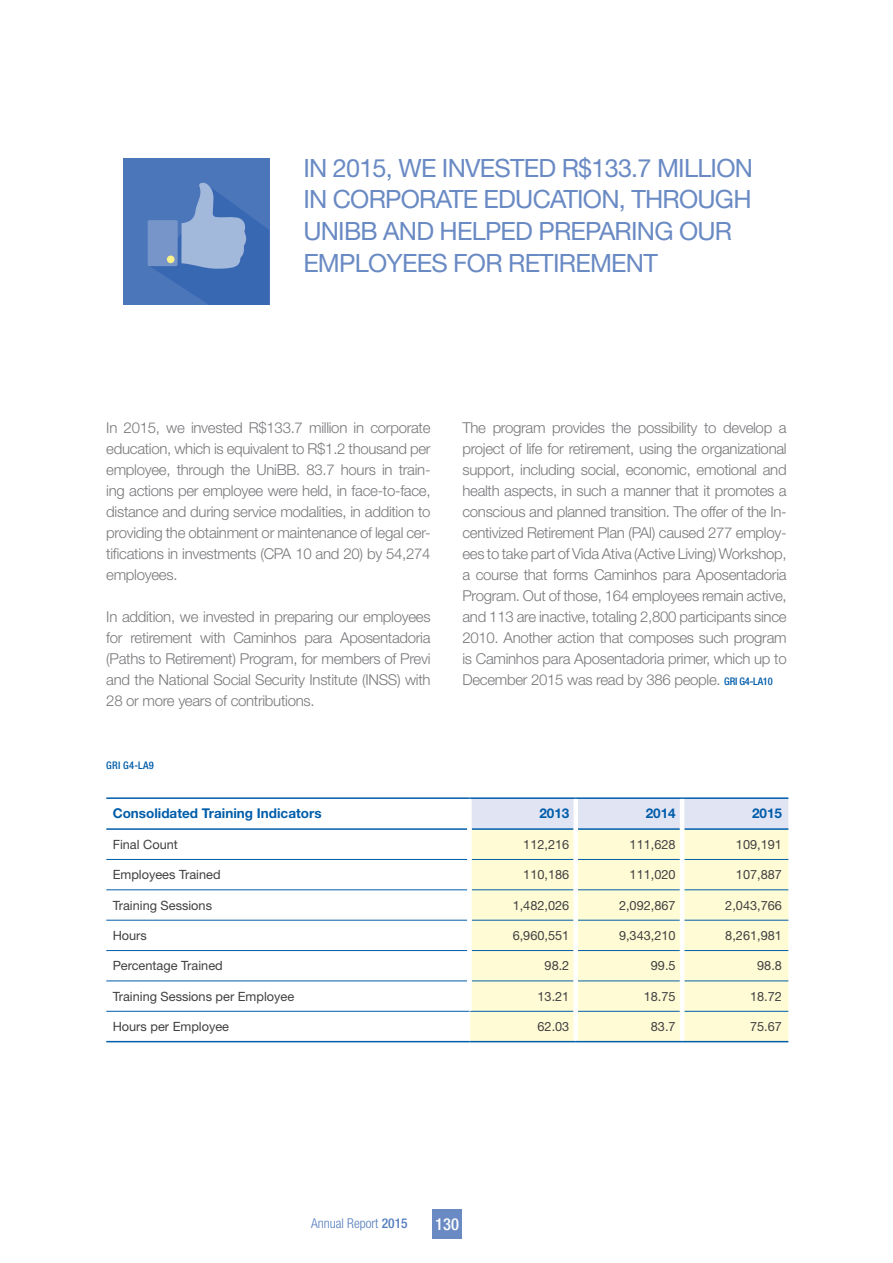
<style>
.page{position:relative;width:893px;height:1263px;background:#fff}
.page>*{position:absolute;margin:0;border:0;box-sizing:border-box;transform-origin:0 0}
.t1{font:25.2px/31.5px "Helvetica Neue LT Std";letter-spacing:-.03em;color:#6a8ac4}
.t2{font:500 condensed 16.5px "Helvetica Neue LT Std";color:#fff}
.t3{font:300 15px/21px "Helvetica Neue LT Std";letter-spacing:-.02em;color:#77787b;text-align:justify}
.t4{font:700 13.5px "Helvetica Neue LT Std";color:#005daa}
.t5{font:300 condensed 13.5px "Helvetica Neue LT Std";color:#547dbd}
.t6{font:12.75px "Helvetica Neue LT Std";color:#414042}
.t7{font:500 condensed 10.5px "Helvetica Neue LT Std";letter-spacing:.02em;color:#005daa}
.s1{font-weight:500;font-stretch:condensed;font-size:10.5px;color:#005daa}
.s2{font-weight:500}
</style>
<div class="page">
<div style="left:432px;top:1209px;width:30px;height:29px;background:#6a8ac4"></div>
<div style="left:472px;top:799px;width:316px;height:29px;background:#e0e4f3"></div>
<div style="left:470px;top:830px;width:318px;height:211px;background:#fffcd5"></div>
<hr style="left:106px;top:859px;width:361px;height:1px;background:#005daa">
<hr style="left:472px;top:859px;width:101px;height:1px;background:#005daa">
<hr style="left:578px;top:859px;width:102px;height:1px;background:#005daa">
<hr style="left:684px;top:859px;width:104px;height:1px;background:#005daa">
<hr style="left:106px;top:889px;width:361px;height:1px;background:#005daa">
<hr style="left:472px;top:889px;width:101px;height:1px;background:#005daa">
<hr style="left:578px;top:889px;width:102px;height:1px;background:#005daa">
<hr style="left:684px;top:889px;width:104px;height:1px;background:#005daa">
<hr style="left:106px;top:920px;width:361px;height:1px;background:#005daa">
<hr style="left:472px;top:920px;width:101px;height:1px;background:#005daa">
<hr style="left:578px;top:920px;width:102px;height:1px;background:#005daa">
<hr style="left:684px;top:920px;width:104px;height:1px;background:#005daa">
<hr style="left:106px;top:950px;width:361px;height:1px;background:#005daa">
<hr style="left:472px;top:950px;width:101px;height:1px;background:#005daa">
<hr style="left:578px;top:950px;width:102px;height:1px;background:#005daa">
<hr style="left:684px;top:950px;width:104px;height:1px;background:#005daa">
<hr style="left:106px;top:980px;width:361px;height:1px;background:#005daa">
<hr style="left:472px;top:980px;width:101px;height:1px;background:#005daa">
<hr style="left:578px;top:980px;width:102px;height:1px;background:#005daa">
<hr style="left:684px;top:980px;width:104px;height:1px;background:#005daa">
<hr style="left:106px;top:797px;width:363px;height:2px;background:#005daa">
<hr style="left:469px;top:797px;width:107px;height:2px;background:#005daa">
<hr style="left:576px;top:797px;width:106px;height:2px;background:#005daa">
<hr style="left:682px;top:797px;width:106px;height:2px;background:#005daa">
<hr style="left:106px;top:828px;width:361px;height:2px;background:#005daa">
<hr style="left:472px;top:828px;width:101px;height:2px;background:#005daa">
<hr style="left:578px;top:828px;width:102px;height:2px;background:#005daa">
<hr style="left:684px;top:828px;width:104px;height:2px;background:#005daa">
<hr style="left:469px;top:1011px;width:104px;height:1px;background:#005daa">
<hr style="left:578px;top:1011px;width:102px;height:1px;background:#005daa">
<hr style="left:684px;top:1011px;width:104px;height:1px;background:#005daa">
<div style="left:573px;top:799px;width:5px;height:30px;background:#fff"></div>
<hr style="left:680px;top:799px;width:4px;height:30px;background:#fff">
<div style="left:467px;top:829px;width:5px;height:30px;background:#fff"></div>
<div style="left:573px;top:829px;width:5px;height:30px;background:#fff"></div>
<hr style="left:680px;top:829px;width:4px;height:30px;background:#fff">
<div style="left:467px;top:859px;width:5px;height:31px;background:#fff"></div>
<div style="left:573px;top:859px;width:5px;height:31px;background:#fff"></div>
<hr style="left:680px;top:859px;width:4px;height:31px;background:#fff">
<div style="left:467px;top:890px;width:5px;height:30px;background:#fff"></div>
<div style="left:573px;top:890px;width:5px;height:30px;background:#fff"></div>
<hr style="left:680px;top:890px;width:4px;height:30px;background:#fff">
<div style="left:467px;top:920px;width:5px;height:30px;background:#fff"></div>
<div style="left:573px;top:920px;width:5px;height:30px;background:#fff"></div>
<hr style="left:680px;top:920px;width:4px;height:30px;background:#fff">
<div style="left:467px;top:950px;width:5px;height:31px;background:#fff"></div>
<div style="left:573px;top:950px;width:5px;height:31px;background:#fff"></div>
<hr style="left:680px;top:950px;width:4px;height:31px;background:#fff">
<div style="left:467px;top:981px;width:5px;height:30px;background:#fff"></div>
<div style="left:573px;top:981px;width:5px;height:30px;background:#fff"></div>
<hr style="left:680px;top:981px;width:4px;height:30px;background:#fff">
<div style="left:573px;top:1011px;width:5px;height:30px;background:#fff"></div>
<hr style="left:680px;top:1011px;width:4px;height:30px;background:#fff">
<hr style="left:106px;top:1011px;width:363px;height:1px;background:#005daa">
<hr style="left:106px;top:1041px;width:363px;height:1px;background:#005daa">
<hr style="left:469px;top:1041px;width:107px;height:1px;background:#005daa">
<hr style="left:576px;top:1041px;width:106px;height:1px;background:#005daa">
<hr style="left:682px;top:1041px;width:106px;height:1px;background:#005daa">
<div style="left:123px;top:159px;width:146px;height:146px;background:#4b76ba"></div>
<svg style="left:148px;top:183px;width:121px;height:122px"></svg>
<div style="left:167px;top:255px;width:8px;height:8px;background:#f9f18b;border-radius:50%"></div>
<h1 class="t1" style="left:303px;top:152px;width:451px">IN 2015, WE INVESTED R$133.7 MILLION<br>IN CORPORATE EDUCATION, THROUGH<br>UNIBB AND HELPED PREPARING OUR<br>EMPLOYEES FOR RETIREMENT</h1>
<p class="t3" style="left:106px;top:417px;width:326px">In 2015, we invested R$133.7 million in corporate education, which is equivalent to R$1.2 thousand per employee, through the UniBB. 83.7 hours in train&shy;ing actions per employee were held, in face-to-face, distance and during service modalities, in addition to providing the obtainment or maintenance of legal cer&shy;tifications in investments (CPA 10 and 20) by 54,274 employees.</p>
<p class="t3" style="left:106px;top:606px;width:326px">In addition, we invested in preparing our employees for retirement with Caminhos para Aposentadoria (Paths to Retirement) Program, for members of Previ and the National Social Security Institute (INSS) with 28 or more years of contributions.</p>
<p class="t7" style="left:106px;top:759px;width:49px">GRI G4-LA9</p>
<p class="t3" style="left:462px;top:417px;width:326px">The program provides the possibility to develop a project of life for retirement, using the organizational support, including social, economic, emotional and health aspects, in such a manner that it promotes a conscious and planned transition. The offer of the In&shy;centivized Retirement Plan (PAI) caused 277 employ&shy;ees to take part of Vida Ativa (Active Living) Workshop, a course that forms Caminhos para Aposentadoria Program. Out of those, 164 employees remain active, and 113 are inactive, totaling 2,800 participants since 2010. Another action that composes such program is Caminhos para Aposentadoria primer, which up to December 2015 was read by 386 people. <span class="s1">GRI G4-LA10</span></p>
<p class="t4" style="left:113px;top:805px;width:210px">Consolidated Training Indicators</p>
<p class="t4" style="left:539px;top:805px;width:32px">2013</p>
<p class="t4" style="left:646px;top:805px;width:32px">2014</p>
<p class="t4" style="left:752px;top:805px;width:32px">2015</p>
<p class="t6" style="left:113px;top:837px;width:67px">Final Count</p>
<p class="t6" style="left:523px;top:837px;width:48px">112,216</p>
<p class="t6" style="left:630px;top:837px;width:48px">111,628</p>
<p class="t6" style="left:736px;top:837px;width:48px">109,191</p>
<p class="t6" style="left:113px;top:867px;width:109px">Employees Trained</p>
<p class="t6" style="left:523px;top:867px;width:48px">110,186</p>
<p class="t6" style="left:630px;top:867px;width:48px">111,020</p>
<p class="t6" style="left:736px;top:867px;width:48px">107,887</p>
<p class="t6" style="left:113px;top:897px;width:101px">Training Sessions</p>
<p class="t6" style="left:513px;top:897px;width:58px">1,482,026</p>
<p class="t6" style="left:619px;top:897px;width:58px">2,092,867</p>
<p class="t6" style="left:725px;top:897px;width:58px">2,043,766</p>
<p class="t6" style="left:113px;top:928px;width:36px">Hours</p>
<p class="t6" style="left:513px;top:928px;width:58px">6,960,551</p>
<p class="t6" style="left:619px;top:928px;width:58px">9,343,210</p>
<p class="t6" style="left:725px;top:928px;width:58px">8,261,981</p>
<p class="t6" style="left:113px;top:958px;width:112px">Percentage Trained</p>
<p class="t6" style="left:545px;top:958px;width:26px">98.2</p>
<p class="t6" style="left:651px;top:958px;width:26px">99.5</p>
<p class="t6" style="left:757px;top:958px;width:26px">98.8</p>
<p class="t6" style="left:113px;top:988px;width:183px">Training Sessions per Employee</p>
<p class="t6" style="left:537px;top:988px;width:33px">13.21</p>
<p class="t6" style="left:644px;top:988px;width:33px">18.75</p>
<p class="t6" style="left:750px;top:988px;width:33px">18.72</p>
<p class="t6" style="left:113px;top:1019px;width:118px">Hours per Employee</p>
<p class="t6" style="left:537px;top:1019px;width:33px">62.03</p>
<p class="t6" style="left:651px;top:1019px;width:26px">83.7</p>
<p class="t6" style="left:750px;top:1019px;width:33px">75.67</p>
<p class="t5" style="left:311px;top:1216px;width:98px">Annual Report <span class="s2">2015</span></p>
<p class="t2" style="left:435px;top:1214px;width:25px">130</p>
</div>
